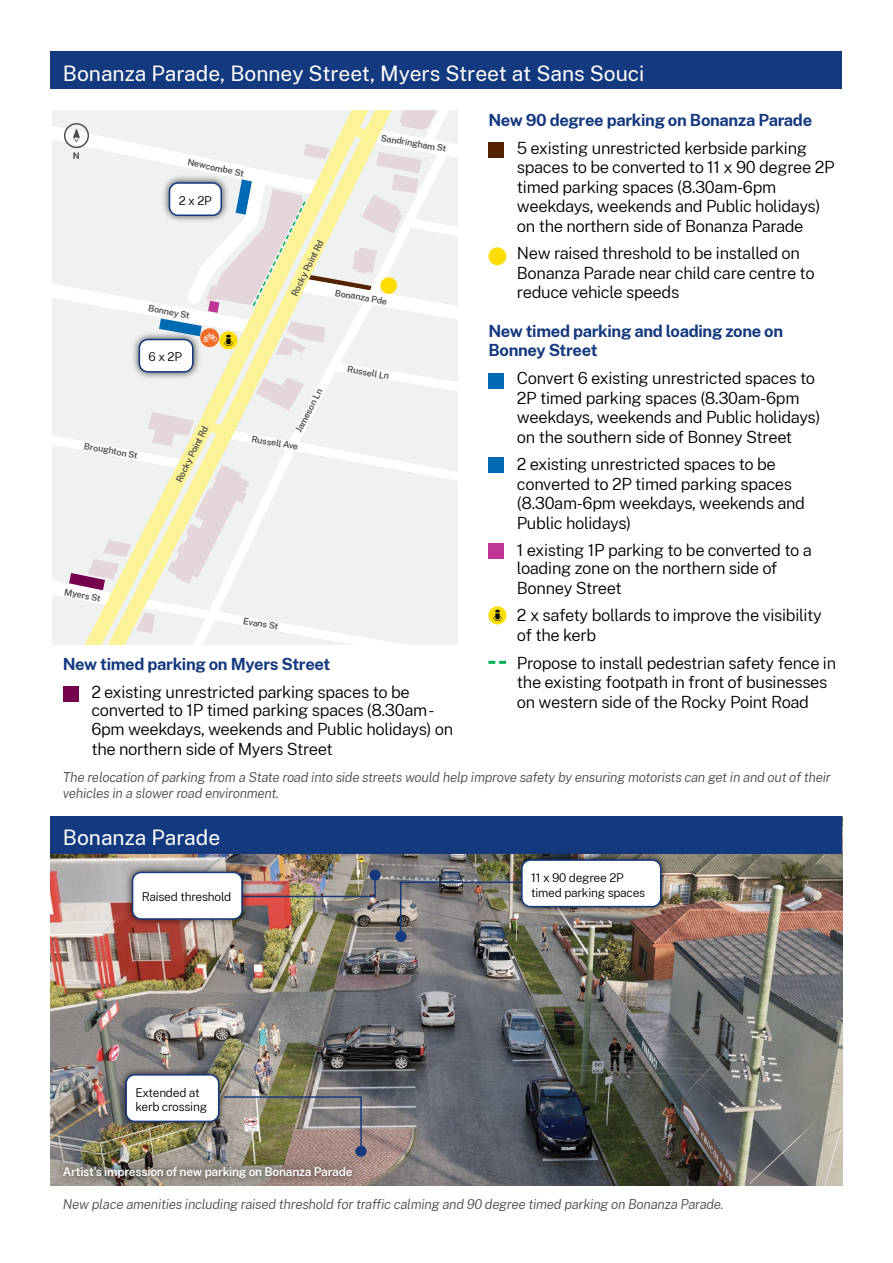
<style>
.page{position:relative;width:893px;height:1263px;background:#fff}
.page>*{position:absolute;margin:0;border:0;box-sizing:border-box;transform-origin:0 0}
.t1{font:21px "Public Sans NSW";color:#fff}
.t2{font:300 16.5px/19.5px "Public Sans NSW";letter-spacing:-.02em;color:#000}
.t3{font:700 16.5px/19.5px "Public Sans NSW";letter-spacing:-.02em;color:#15397f}
.t4{font:italic 300 13.5px/16.2px "Public Sans";letter-spacing:-.02em;color:#4d4d4f}
.t5{font:300 12px/14.4px "Public Sans NSW";letter-spacing:-.02em;color:#000}
.t6{font:600 12px "Public Sans NSW";letter-spacing:-.02em;color:#fff}
.t7{font:600 9px "Public Sans NSW";color:#4d4d4f}
.t8{font:700 9px "Public Sans NSW";color:#4d4d4f}
.s1{font-weight:700;color:#15397f}
</style>
<div class="page">
<svg style="left:488px;top:661px;width:18px;height:3px"></svg>
<div style="left:488px;top:543px;width:16px;height:16px;background:#bf3593"></div>
<div style="left:488px;top:457px;width:16px;height:16px;background:#006ab5"></div>
<div style="left:488px;top:373px;width:16px;height:16px;background:#006ab5"></div>
<div style="left:488px;top:142px;width:16px;height:16px;background:#532300"></div>
<div style="left:51px;top:51px;width:791px;height:38px;background:#15397f"></div>
<div style="left:63px;top:686px;width:16px;height:16px;background:#75004b"></div>
<svg style="left:53px;top:110px;width:405px;height:534px"></svg>
<div style="left:488px;top:247px;width:18px;height:18px;background:#fddd00;border-radius:50%"></div>
<svg style="left:488px;top:606px;width:19px;height:18px"></svg>
<svg style="left:493px;top:610px;width:9px;height:11px"></svg>
<img style="left:51px;top:854px;width:791px;height:331px">
<div style="left:55px;top:1158px;width:306px;height:29px;background:#000;opacity:.75"></div>
<div style="left:355px;top:1146px;width:12px;height:11px;background:#15397f;border-radius:50%"></div>
<svg style="left:222px;top:1095px;width:141px;height:58px;background:#938b7d"></svg>
<div style="left:118px;top:1066px;width:109px;height:63px;background:#000;opacity:.75"></div>
<div style="left:126px;top:1075px;width:93px;height:46px;background:#fff;border-radius:9px"></div>
<div style="left:125px;top:1074px;width:94px;height:48px;border:2px solid #15397f;border-radius:9px"></div>
<div style="left:369px;top:869px;width:12px;height:12px;background:#15397f;border-radius:50%"></div>
<img style="left:250px;top:876px;width:127px;height:22px">
<div style="left:124px;top:864px;width:126px;height:63px;background:#000;opacity:.75"></div>
<div style="left:133px;top:872px;width:109px;height:47px;background:#fff;border-radius:9px"></div>
<div style="left:132px;top:872px;width:111px;height:48px;border:2px solid #15397f;border-radius:9px"></div>
<div style="left:51px;top:816px;width:791px;height:38px;background:#15397f"></div>
<div style="left:395px;top:931px;width:12px;height:11px;background:#15397f;border-radius:50%"></div>
<img style="left:399px;top:881px;width:140px;height:57px">
<div style="left:513px;top:852px;width:156px;height:63px;background:#000;opacity:.75"></div>
<div style="left:522px;top:860px;width:139px;height:47px;background:#fff;border-radius:9px"></div>
<div style="left:521px;top:859px;width:140px;height:48px;border:2px solid #15397f;border-radius:9px"></div>
<p class="t1" style="left:63px;top:57px;width:583px">Bonanza Parade, Bonney Street, Myers Street at Sans Souci</p>
<p class="t8" style="left:73px;top:149px;width:9px">N</p>
<p class="t7" style="left:189px;top:155px;width:59px;rotate:12deg">Newcombe St</p>
<p class="t5" style="left:179px;top:192px;width:35px">2 x 2P</p>
<p class="t7" style="left:382px;top:131px;width:68px;rotate:10deg">Sandringham St</p>
<p class="t7" style="left:150px;top:302px;width:44px;rotate:10deg">Bonney St</p>
<p class="t5" style="left:149px;top:349px;width:35px">6 x 2P</p>
<p class="t7" style="left:85px;top:439px;width:56px;rotate:10deg">Broughton St</p>
<p class="t7" style="left:173px;top:478px;width:63px;rotate:-64deg">Rocky Point Rd</p>
<p class="t7" style="left:288px;top:293px;width:63px;rotate:-64deg">Rocky Point Rd</p>
<p class="t7" style="left:336px;top:286px;width:54px;rotate:10deg">Bonanza Pde</p>
<p class="t7" style="left:292px;top:429px;width:49px;rotate:-63deg">Jameson Ln</p>
<p class="t7" style="left:253px;top:432px;width:49px;rotate:9deg">Russell Ave</p>
<p class="t7" style="left:348px;top:363px;width:44px;rotate:9deg">Russell Ln</p>
<p class="t7" style="left:66px;top:585px;width:38px;rotate:11deg">Myers St</p>
<p class="t7" style="left:244px;top:614px;width:37px;rotate:9deg">Evans St</p>
<p class="t2" style="left:91px;top:649px;width:320px;line-height:27.6px;text-indent:-28px"><span class="s1">New timed parking on Myers Street<br></span>2 existing unrestricted parking spaces to be</p>
<p class="t2" style="left:91px;top:699px;width:363px">converted to 1P timed parking spaces (8.30am -<br>6pm weekdays, weekends and Public holidays) on the northern side of Myers Street</p>
<p class="t3" style="left:488px;top:109px;width:325px">New 90 degree parking on Bonanza Parade</p>
<p class="t2" style="left:517px;top:137px;width:319px">5 existing unrestricted kerbside parking spaces to be converted to 11 x 90 degree 2P timed parking spaces (8.30am-6pm weekdays, weekends and Public holidays) on the northern side of Bonanza Parade</p>
<p class="t2" style="left:517px;top:242px;width:299px">New raised threshold to be installed on<br>Bonanza Parade near child care centre to reduce vehicle speeds</p>
<p class="t3" style="left:488px;top:320px;width:296px">New timed parking and loading zone on<br>Bonney Street</p>
<p class="t2" style="left:517px;top:367px;width:305px">Convert 6 existing unrestricted spaces to 2P timed parking spaces (8.30am-6pm weekdays, weekends and Public holidays) on the southern side of Bonney Street</p>
<p class="t2" style="left:517px;top:453px;width:290px">2 existing unrestricted spaces to be converted to 2P timed parking spaces (8.30am-6pm weekdays, weekends and<br>Public holidays)</p>
<p class="t2" style="left:517px;top:540px;width:296px;line-height:18px">1 existing 1P parking to be converted to a loading zone on the northern side of</p>
<p class="t2" style="left:517px;top:577px;width:106px">Bonney Street</p>
<p class="t2" style="left:517px;top:605px;width:306px">2 x safety bollards to improve the visibility of the kerb</p>
<p class="t2" style="left:517px;top:652px;width:321px">Propose to install pedestrian safety fence in the existing footpath in front of businesses on western side of the Rocky Point Road</p>
<p class="t4" style="left:63px;top:769px;width:769px">The relocation of parking from a State road into side streets would help improve safety by ensuring motorists can get in and out of their vehicles in a slower road environment.</p>
<p class="t1" style="left:63px;top:822px;width:159px">Bonanza Parade</p>
<p class="t5" style="left:142px;top:889px;width:91px">Raised threshold</p>
<p class="t5" style="left:135px;top:1084px;width:73px">Extended at kerb crossing</p>
<p class="t6" style="left:63px;top:1163px;width:291px">Ar tis t’ s i mpr e s sion o f ne w p arki ng on B on an z a P ar ade</p>
<p class="t5" style="left:531px;top:870px;width:116px">11 x 90 degree 2P timed parking spaces</p>
<p class="t4" style="left:63px;top:1195px;width:676px">New place amenities including raised threshold for traffic-calming and 90 degree-timed parking on Bonanza Parade.-</p>
</div>
